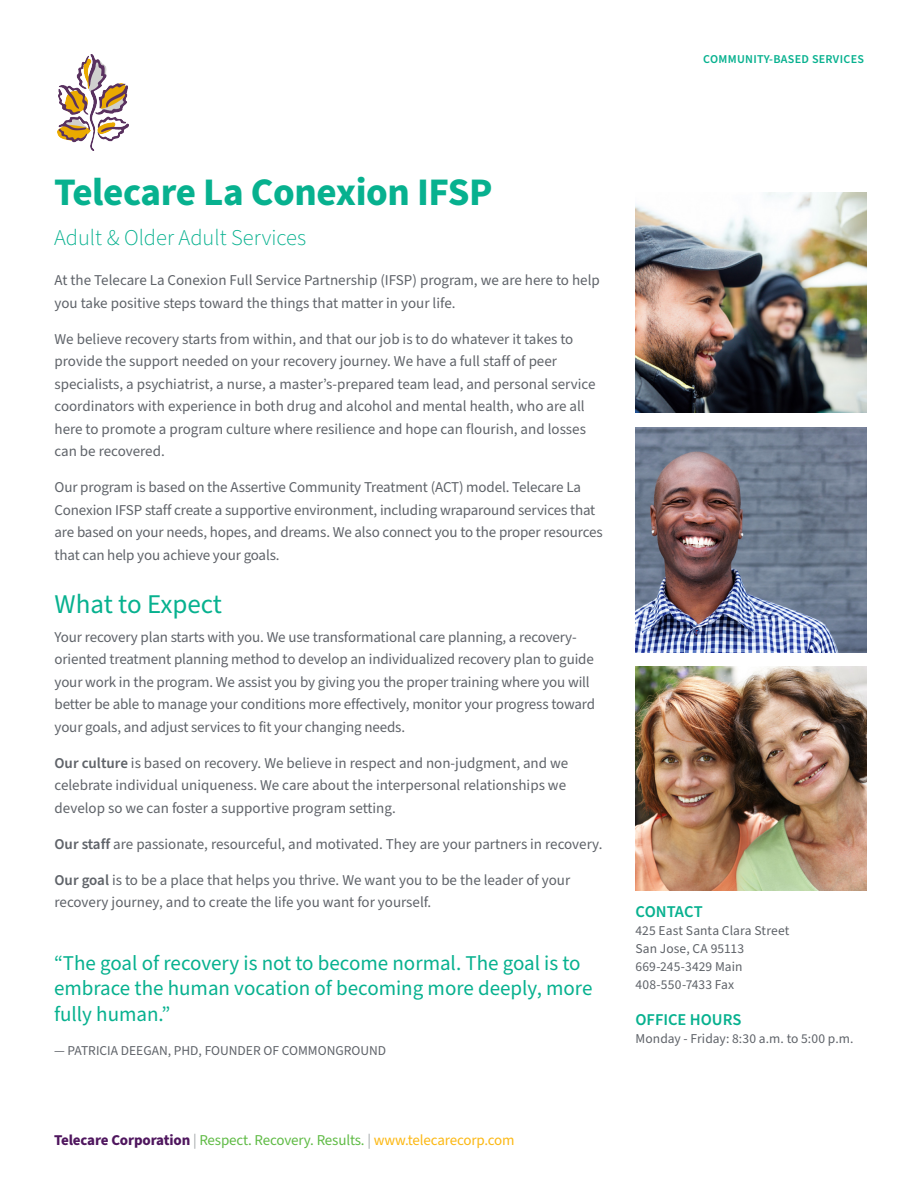
<style>
.page{position:relative;width:918px;height:1188px;background:#fff}
.page>*{position:absolute;margin:0;border:0;box-sizing:border-box;transform-origin:0 0}
.Front_Subtitle{font:700 39px "Source Sans Pro";letter-spacing:-.01em;color:#07b18f}
.Header_1{font:27px "Source Sans Pro";color:#07b18f}
.Front_Subtitle-2{font:300 22.5px "Source Sans Pro";color:#07b18f}
.t1{font:21px "Source Sans Pro";color:#07b18f}
.Addresses{font:600 16.5px "Source Sans Pro";color:#07b18f}
.t2{font:15px/22.5px "Source Sans Pro";letter-spacing:-.01em;color:#5f6369}
.t3{font:15px "Source Sans Pro";letter-spacing:-.01em;color:#60bb46}
.Addresses-2{font:13.5px "Source Sans Pro";color:#5f6369}
.t4{font:600 12px "Source Sans Pro";letter-spacing:.025em;color:#07b18f}
.s1{font-weight:600}
.s2{font-weight:700;color:#4f165e}
.s3{color:#a3a7a9}
.s4{color:#fcb814}
</style>
<div class="page">
<img style="left:635px;top:192px;width:231px;height:221px">
<img style="left:635px;top:666px;width:231px;height:225px">
<img style="left:635px;top:428px;width:231px;height:224px">
<img style="left:57px;top:54px;width:72px;height:96px">
<p class="t4" style="left:703px;top:51px;width:162px">COMMUNITY-BASED SERVICES</p>
<p class="Front_Subtitle" style="left:54px;top:165px;width:440px">Telecare La Conexion IFSP</p>
<p class="Front_Subtitle-2" style="left:54px;top:223px;width:254px">Adult &amp; Older Adult Services</p>
<p class="t2" style="left:55px;top:270px;width:547px">At the Telecare La Conexion Full Service Partnership (IFSP) program, we are here to help you take positive steps toward the things that matter in your life.</p>
<p class="t2" style="left:55px;top:328px;width:542px">We believe recovery starts from within, and that our job is to do whatever it takes to provide the support needed on your recovery journey. We have a full staff of peer specialists, a psychiatrist, a nurse, a master’s-prepared team lead, and personal service coordinators with experience in both drug and alcohol and mental health, who are all here to promote a program culture where resilience and hope can flourish, and losses can be recovered.</p>
<p class="t2" style="left:55px;top:477px;width:550px">Our program is based on the Assertive Community Treatment (ACT) model. Telecare La Conexion IFSP staff create a supportive environment, including wraparound services that are based on your needs, hopes, and dreams. We also connect you to the proper resources that can help you achieve your goals.</p>
<p class="Header_1" style="left:55px;top:586px;width:169px">What to Expect</p>
<p class="t2" style="left:55px;top:626px;width:542px">Your recovery plan starts with you. We use transformational care planning, a recovery&shy;oriented treatment planning method to develop an individualized recovery plan to guide your work in the program. We assist you by giving you the proper training where you will better be able to manage your conditions more effectively, monitor your progress toward your goals, and adjust services to fit your changing needs.</p>
<p class="t2" style="left:55px;top:752px;width:515px"><span class="s1">Our culture</span> is based on recovery. We believe in respect and non-judgment, and we celebrate individual uniqueness. We care about the interpersonal relationships we develop so we can foster a supportive program setting.</p>
<p class="t2" style="left:55px;top:833px;width:550px"><span class="s1">Our staff</span> are passionate, resourceful, and motivated. They are your partners in recovery.</p>
<p class="t2" style="left:55px;top:869px;width:517px"><span class="s1">Our goal</span> is to be a place that helps you thrive. We want you to be the leader of your recovery journey, and to create the life you want for yourself.</p>
<p class="t1" style="left:54px;top:949px;width:528px">“The goal of recovery is not to become normal. The goal is to</p>
<p class="t1" style="left:54px;top:974px;width:540px">embrace the human vocation of becoming more deeply, more</p>
<p class="t1" style="left:54px;top:1000px;width:118px">fully human.”</p>
<p class="Addresses-2" style="left:54px;top:1041px;width:334px">— PATRICIA DEEGAN, PHD, FOUNDER OF COMMONGROUND</p>
<p class="t3" style="left:54px;top:1130px;width:462px"><span class="s2">Telecare Corporation</span> <span class="s3">|</span> Respect. Recovery. Results. <span class="s3">|</span> <span class="s4">www.telecarecorp.com</span></p>
<p class="Addresses" style="left:635px;top:900px;width:69px">CONTACT</p>
<p class="Addresses-2" style="left:635px;top:921px;width:156px">425 East Santa Clara Street</p>
<p class="Addresses-2" style="left:635px;top:939px;width:110px">San Jose, CA 95113</p>
<p class="Addresses-2" style="left:635px;top:957px;width:109px">669-245-3429 Main</p>
<p class="Addresses-2" style="left:635px;top:975px;width:100px">408-550-7433 Fax</p>
<p class="Addresses" style="left:635px;top:1008px;width:108px">OFFICE HOURS</p>
<p class="Addresses-2" style="left:635px;top:1029px;width:220px">Monday - Friday: 8:30 a.m. to 5:00 p.m.</p>
</div>
